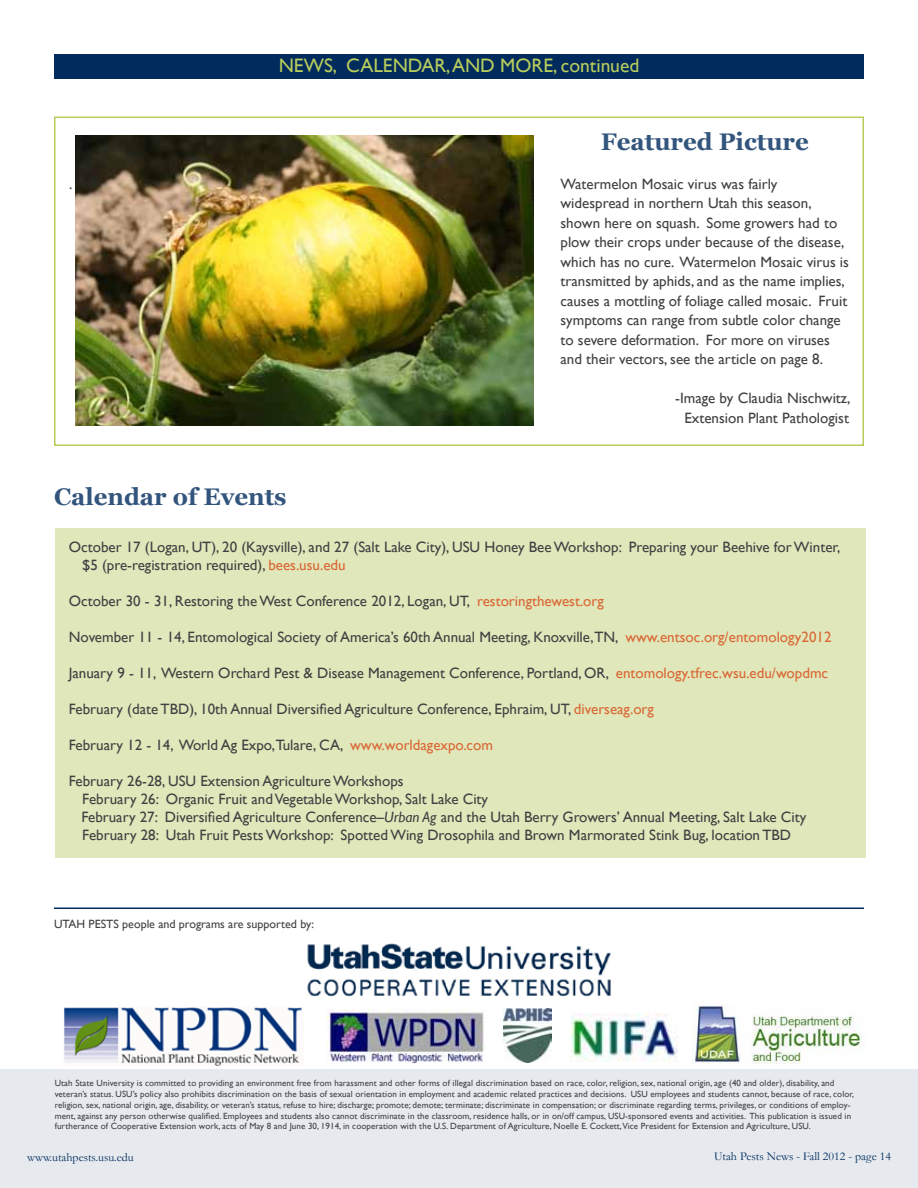
<style>
.page{position:relative;width:918px;height:1188px;background:#fff}
.page>*{position:absolute;margin:0;border:0;box-sizing:border-box;transform-origin:0 0}
.t1{font:700 24px "Georgia";color:#33557d}
.t2{font:19.5px "Gill Sans";color:#b8cc5c}
.t3{font:15px/19.5px "Gill Sans";color:#414042}
.t4{font:12px "Garamond";color:#002b5c}
.t5{font:12px "Gill Sans";color:#414042}
.t6{font:9px/10.8px "Gill Sans";letter-spacing:.01em;color:#414042}
.s1{color:#da6734}
.s2{font-style:italic}
</style>
<div class="page">
<div style="left:54px;top:117px;width:810px;height:329px;border:2px solid #b8cc5c"></div>
<div style="left:54px;top:54px;width:810px;height:24px;background:#002b5c"></div>
<div style="left:0;top:1069px;width:918px;height:119px;background:#e6eaef"></div>
<hr style="left:54px;top:908px;width:810px;height:1px;background:#002b5c">
<img style="left:64px;top:1007px;width:238px;height:59px">
<img style="left:328px;top:1010px;width:156px;height:54px">
<img style="left:503px;top:1009px;width:48px;height:54px">
<img style="left:692px;top:1004px;width:169px;height:59px">
<img style="left:307px;top:943px;width:304px;height:54px">
<img style="left:571px;top:1014px;width:106px;height:48px">
<div style="left:55px;top:528px;width:811px;height:330px;background:#e0e7ba"></div>
<img style="left:76px;top:136px;width:458px;height:290px">
<h2 class="t2" style="left:279px;top:54px;width:29px">News</h2>
<h2 class="t2" style="left:333px;top:54px;width:41px">, Calendar</h2>
<h2 class="t2" style="left:446px;top:54px;width:21px">, and</h2>
<h2 class="t2" style="left:500px;top:54px;width:29px">More</h2>
<h2 class="t2" style="left:553px;top:54px;width:88px">, continued</h2>
<h1 class="t1" style="left:601px;top:126px;width:210px">Featured Picture</h1>
<p class="t3" style="left:69px;top:174px;width:5px">.</p>
<p class="t3" style="left:561px;top:174px;width:290px">Watermelon Mosaic virus was fairly widespread in northern Utah this season, shown here on squash. Some growers had to plow their crops under because of the disease, which has no cure. Watermelon Mosaic virus is transmitted by aphids, and as the name implies, causes a mottling of foliage called mosaic. Fruit symptoms can range from subtle color change to severe deformation. For more on viruses and their vectors, see the article on page 8.</p>
<p class="t3" style="left:675px;top:389px;width:177px;text-align:center">-Image by Claudia Nischwitz,<br>Extension Plant Pathologist</p>
<h1 class="t1" style="left:54px;top:481px;width:234px">Calendar of Events</h1>
<p class="t3" style="left:82px;top:538px;width:759px;line-height:18px;text-indent:-14px">October 17 (Logan, UT), 20 (Kaysville), and 27 (Salt Lake City), USU Honey Bee Workshop: Preparing your Beehive for Winter, $5 (pre-registration required), <span class="s1">bees.usu.edu</span></p>
<p class="t3" style="left:69px;top:591px;width:537px">October 30 - 31, Restoring the West Conference 2012, Logan, UT, <span class="s1">restoringthewest.org</span></p>
<p class="t3" style="left:69px;top:627px;width:764px">November 11 - 14, Entomological Society of America’s 60th Annual Meeting, Knoxville,TN, <span class="s1">www.entsoc.org/entomology2012</span></p>
<p class="t3" style="left:69px;top:663px;width:761px">January 9 - 11, Western Orchard Pest &amp; Disease Management Conference, Portland, OR, <span class="s1">entomology.tfrec.wsu.edu/wopdmc</span></p>
<p class="t3" style="left:69px;top:699px;width:587px">February (date TBD), 10th Annual Diversified Agriculture Conference, Ephraim, UT, <span class="s1">diverseag.org</span></p>
<p class="t3" style="left:69px;top:735px;width:426px">February 12 - 14, World Ag Expo,Tulare, CA, <span class="s1">www.worldagexpo.com</span></p>
<p class="t3" style="left:81px;top:772px;width:726px;line-height:18px;text-indent:-13px">February 26-28, USU Extension Agriculture Workshops<br>February 26: Organic Fruit and Vegetable Workshop, Salt Lake City<br>February 27: Diversified Agriculture Conference–<span class="s2">Urban Ag</span> and the Utah Berry Growers’ Annual Meeting, Salt Lake City February 28: Utah Fruit Pests Workshop: Spotted Wing Drosophila and Brown Marmorated Stink Bug, location TBD</p>
<p class="t5" style="left:54px;top:917px;width:262px">UTAH PESTS people and programs are supported by:</p>
<p class="t6" style="left:55px;top:1078px;width:801px">Utah State University is committed to providing an environment free from harassment and other forms of illegal discrimination based on race, color, religion, sex, national origin, age (40 and older), disability, and veteran’s status. USU’s policy also prohibits discrimination on the basis of sexual orientation in employment and academic related practices and decisions. USU employees and students cannot, because of race, color, religion, sex, national origin, age, disability, or veteran’s status, refuse to hire; discharge; promote; demote; terminate; discriminate in compensation; or discriminate regarding terms, privileges, or conditions of employ&shy;ment, against any person otherwise qualified. Employees and students also cannot discriminate in the classroom, residence halls, or in on/off campus, USU-sponsored events and activities. This publication is issued in furtherance of Cooperative Extension work, acts of May 8 and June 30, 1914, in cooperation with the U.S. Department of Agriculture, Noelle E. Cockett,Vice President for Extension and Agriculture, USU.</p>
<p class="t4" style="left:27px;top:1149px;width:108px">www.utahpests.usu.edu</p>
<p class="t4" style="left:714px;top:1148px;width:178px">Utah Pests News - Fall 2012 - page 14</p>
</div>
